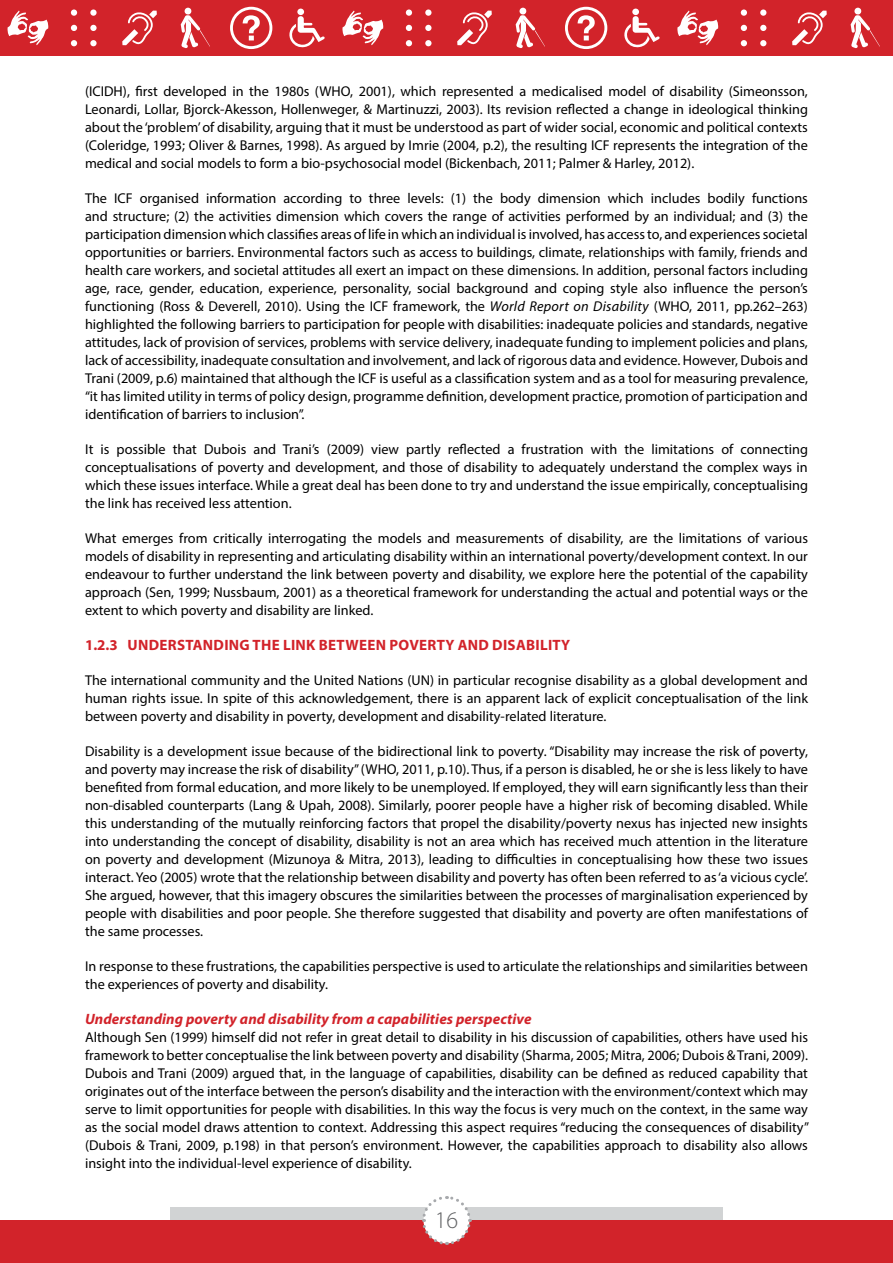
<style>
.page{position:relative;width:893px;height:1263px;background:#fff}
.page>*{position:absolute;margin:0;border:0;box-sizing:border-box;transform-origin:0 0}
.t1{font:300 24px "Myriad Pro";color:#636466}
.t2{font:italic 700 15px "Myriad Pro";letter-spacing:.005em;color:#d2232a}
.t3{font:700 15px "Myriad Pro";letter-spacing:.02em;color:#d2232a}
.t4{font:14.25px/18px "Myriad Pro";color:#000;text-align:justify}
.s1{font-style:italic}
</style>
<div class="page">
<div style="left:0;top:0;width:893px;height:56px;background:#d2232a"></div>
<div style="left:170px;top:1208px;width:553px;height:55px;background:#d1d3d4"></div>
<div style="left:0;top:1220px;width:893px;height:43px;background:#d2232a"></div>
<svg style="left:420px;top:1196px;width:53px;height:49px"></svg>
<svg style="left:7px;top:11px;width:42px;height:34px"></svg>
<svg style="left:122px;top:11px;width:35px;height:34px"></svg>
<div style="left:71px;top:9px;width:6px;height:7px;background:#fff;border-radius:50%"></div>
<svg style="left:90px;top:9px;width:7px;height:7px"></svg>
<svg style="left:71px;top:25px;width:6px;height:6px"></svg>
<div style="left:90px;top:25px;width:7px;height:6px;background:#fff;border-radius:50%"></div>
<svg style="left:71px;top:40px;width:6px;height:6px"></svg>
<div style="left:90px;top:40px;width:7px;height:6px;background:#fff;border-radius:50%"></div>
<svg style="left:181px;top:8px;width:29px;height:40px"></svg>
<svg style="left:289px;top:16px;width:36px;height:32px"></svg>
<div style="left:297px;top:9px;width:7px;height:6px;background:#fff;border-radius:50%"></div>
<svg style="left:230px;top:7px;width:42px;height:42px"></svg>
<svg style="left:342px;top:11px;width:42px;height:34px"></svg>
<svg style="left:457px;top:11px;width:35px;height:34px"></svg>
<div style="left:406px;top:9px;width:6px;height:7px;background:#fff;border-radius:50%"></div>
<div style="left:425px;top:9px;width:6px;height:7px;background:#fff;border-radius:50%"></div>
<svg style="left:406px;top:25px;width:6px;height:6px"></svg>
<svg style="left:425px;top:25px;width:6px;height:6px"></svg>
<svg style="left:406px;top:40px;width:6px;height:6px"></svg>
<svg style="left:425px;top:40px;width:6px;height:6px"></svg>
<svg style="left:516px;top:8px;width:29px;height:40px"></svg>
<svg style="left:624px;top:16px;width:36px;height:32px"></svg>
<div style="left:632px;top:9px;width:7px;height:6px;background:#fff;border-radius:50%"></div>
<svg style="left:565px;top:7px;width:42px;height:42px"></svg>
<svg style="left:677px;top:11px;width:41px;height:34px"></svg>
<svg style="left:792px;top:11px;width:35px;height:34px"></svg>
<div style="left:741px;top:9px;width:6px;height:7px;background:#fff;border-radius:50%"></div>
<div style="left:760px;top:9px;width:6px;height:7px;background:#fff;border-radius:50%"></div>
<svg style="left:741px;top:25px;width:6px;height:6px"></svg>
<svg style="left:760px;top:25px;width:6px;height:6px"></svg>
<svg style="left:741px;top:40px;width:6px;height:6px"></svg>
<svg style="left:760px;top:40px;width:6px;height:6px"></svg>
<svg style="left:851px;top:8px;width:29px;height:40px"></svg>
<p class="t4" style="left:85px;top:82px;width:724px">(ICIDH), first developed in the 1980s (WHO, 2001), which represented a medicalised model of disability (Simeonsson, Leonardi, Lollar, Bjorck-Akesson, Hollenweger, &amp; Martinuzzi, 2003). Its revision reflected a change in ideological thinking about the ‘problem’ of disability, arguing that it must be understood as part of wider social, economic and political contexts (Coleridge, 1993; Oliver &amp; Barnes, 1998). As argued by Imrie (2004, p.2), the resulting ICF represents the integration of the medical and social models to form a bio-psychosocial model (Bickenbach, 2011; Palmer &amp; Harley, 2012).</p>
<p class="t4" style="left:85px;top:189px;width:724px">The ICF organised information according to three levels: (1) the body dimension which includes bodily functions and structure; (2) the activities dimension which covers the range of activities performed by an individual; and (3) the participation dimension which classifies areas of life in which an individual is involved, has access to, and experiences societal opportunities or barriers. Environmental factors such as access to buildings, climate, relationships with family, friends and health care workers, and societal attitudes all exert an impact on these dimensions. In addition, personal factors including age, race, gender, education, experience, personality, social background and coping style also influence the person’s functioning (Ross &amp; Deverell, 2010). Using the ICF framework, the <span class="s1">World Report on Disability</span> (WHO, 2011, pp.262–263) highlighted the following barriers to participation for people with disabilities: inadequate policies and standards, negative attitudes, lack of provision of services, problems with service delivery, inadequate funding to implement policies and plans, lack of accessibility, inadequate consultation and involvement, and lack of rigorous data and evidence. However, Dubois and Trani (2009, p.6) maintained that although the ICF is useful as a classification system and as a tool for measuring prevalence, “it has limited utility in terms of policy design, programme definition, development practice, promotion of participation and identification of barriers to inclusion”.</p>
<p class="t4" style="left:85px;top:440px;width:724px">It is possible that Dubois and Trani’s (2009) view partly reflected a frustration with the limitations of connecting conceptualisations of poverty and development, and those of disability to adequately understand the complex ways in which these issues interface. While a great deal has been done to try and understand the issue empirically, conceptualising the link has received less attention.</p>
<p class="t4" style="left:85px;top:529px;width:724px">What emerges from critically interrogating the models and measurements of disability, are the limitations of various models of disability in representing and articulating disability within an international poverty/development context. In our endeavour to further understand the link between poverty and disability, we explore here the potential of the capability approach (Sen, 1999; Nussbaum, 2001) as a theoretical framework for understanding the actual and potential ways or the extent to which poverty and disability are linked.</p>
<p class="t3" style="left:85px;top:635px;width:64px">1.2.3 UNDERSTANDING</p>
<p class="t3" style="left:253px;top:635px;width:116px">THELINK BETWEEN</p>
<p class="t3" style="left:389px;top:635px;width:11px">POVERTY</p>
<p class="t3" style="left:458px;top:635px;width:12px">AND</p>
<p class="t3" style="left:492px;top:635px;width:9px">DISABILITY</p>
<p class="t4" style="left:85px;top:671px;width:724px">The international community and the United Nations (UN) in particular recognise disability as a global development and human rights issue. In spite of this acknowledgement, there is an apparent lack of explicit conceptualisation of the link between poverty and disability in poverty, development and disability-related literature.</p>
<p class="t4" style="left:85px;top:742px;width:724px">Disability is a development issue because of the bidirectional link to poverty. “Disability may increase the risk of poverty, and poverty may increase the risk of disability” (WHO, 2011, p.10). Thus, if a person is disabled, he or she is less likely to have benefited from formal education, and more likely to be unemployed. If employed, they will earn significantly less than their non-disabled counterparts (Lang &amp; Upah, 2008). Similarly, poorer people have a higher risk of becoming disabled. While this understanding of the mutually reinforcing factors that propel the disability/poverty nexus has injected new insights into understanding the concept of disability, disability is not an area which has received much attention in the literature on poverty and development (Mizunoya &amp; Mitra, 2013), leading to difficulties in conceptualising how these two issues interact. Yeo (2005) wrote that the relationship between disability and poverty has often been referred to as ‘a vicious cycle’.<br>She argued, however, that this imagery obscures the similarities between the processes of marginalisation experienced by people with disabilities and poor people. She therefore suggested that disability and poverty are often manifestations of the same processes.</p>
<p class="t4" style="left:85px;top:957px;width:724px">In response to these frustrations, the capabilities perspective is used to articulate the relationships and similarities between the experiences of poverty and disability.</p>
<p class="t2" style="left:85px;top:1009px;width:448px">Understanding poverty and disability from a capabilities perspective</p>
<p class="t4" style="left:85px;top:1028px;width:726px">Although Sen (1999) himself did not refer in great detail to disability in his discussion of capabilities, others have used his framework to better conceptualise the link between poverty and disability (Sharma, 2005; Mitra, 2006; Dubois &amp; Trani, 2009).<br>Dubois and Trani (2009) argued that, in the language of capabilities, disability can be defined as reduced capability that originates out of the interface between the person’s disability and the interaction with the environment/context which may serve to limit opportunities for people with disabilities. In this way the focus is very much on the context, in the same way as the social model draws attention to context. Addressing this aspect requires “reducing the consequences of disability” (Dubois &amp; Trani, 2009, p.198) in that person’s environment. However, the capabilities approach to disability also allows insight into the individual-level experience of disability.</p>
<h1 class="t1" style="left:435px;top:1207px;width:25px">16</h1>
</div>
